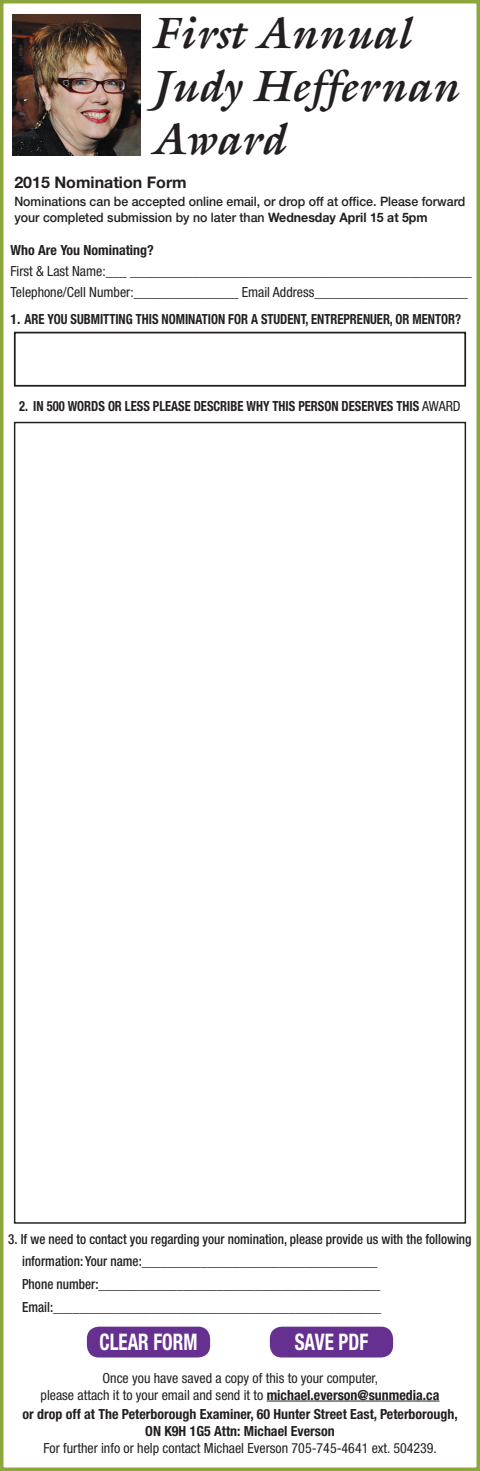
<style>
.page{position:relative;width:480px;height:1471px;background:#fff}
.page>*{position:absolute;margin:0;border:0;box-sizing:border-box;transform-origin:0 0}
.t1{font:italic 700 44.2px/53px "Galliard Std";color:#231f20}
.t2{font:700 condensed 22.8px "Helvetica Neue LT Std";color:#fff;scale:.83 1}
.t3{font:700 16px "Helvetica Neue LT Std";color:#231f20}
.t4{font:condensed 14px/21px "Helvetica Neue LT Std";color:#231f20}
.t5{font:500 condensed 14px/22.6px "Helvetica Neue LT Std";color:#231f20;scale:.94 1}
.t6{font:700 condensed 14px/16.8px "Helvetica Neue LT Std";color:#231f20;text-align:center}
.t7{font:700 condensed 14px "Helvetica Neue LT Std";color:#231f20;scale:.9 1}
.t8{font:500 13px/15.6px "Helvetica Neue LT Std";color:#231f20;scale:.95 1}
.s1{font-weight:700}
.s2{font-weight:400}
</style>
<div class="page">
<div style="left:0;top:0;width:480px;height:1471px;border:3px solid #8da73c"></div>
<hr style="left:267px;top:1401px;width:172px;height:1px;background:#231f20">
<div style="left:14px;top:332px;width:452px;height:55px;border:2px solid #231f20"></div>
<img style="left:13px;top:14px;width:128px;height:141px">
<div style="left:87px;top:1327px;width:123px;height:30px;background:#663091;border-radius:12px"></div>
<div style="left:270px;top:1327px;width:123px;height:30px;background:#663091;border-radius:12px"></div>
<h1 class="t1" style="left:151px;top:6px;width:309px">First Annual<br>Judy Heffernan<br>Award</h1>
<p class="t3" style="left:14px;top:173px;width:174px">2015 Nomination Form</p>
<p class="t8" style="left:14px;top:194px;width:476px">Nominations can be accepted online email, or drop off at office. Please forward your completed submission by no later than <span class="s1">Wednesday April 15 at 5pm</span></p>
<p class="t6" style="left:11px;top:242px;width:145px">Who Are You Nominating?</p>
<p class="t4" style="left:11px;top:261px;width:463px">First &amp; Last Name:___ _________________________________________________<br>Telephone/Cell Number:_______________ Email Address______________________</p>
<p class="t6" style="left:11px;top:311px;width:452px">1. ARE YOU SUBMITTING THIS NOMINATION FOR A STUDENT, ENTREPRENUER, OR MENTOR?</p>
<p class="t7" style="left:19px;top:397px;width:492px">2. IN 500 WORDS OR LESS PLEASE DESCRIBE WHY THIS PERSON DESERVES THIS <span class="s2">AWARD</span></p>
<p class="t5" style="left:22px;top:1227px;width:480px;text-indent:-14px">3. If we need to contact you regarding your nomination, please provide us with the following information: Your name:____________________________________<br>Phone number:___________________________________________ Email:__________________________________________________</p>
<h2 class="t2" style="left:100px;top:1329px;width:120px">CLEAR FORM</h2>
<h2 class="t2" style="left:295px;top:1329px;width:90px">SAVE PDF</h2>
<p class="t4" style="left:41px;top:1370px;width:400px;line-height:16.8px;text-align:center">Once you have saved a copy of this to your computer,<br>please attach it to your email and send it to <span class="s1">michael.everson@sunmedia.ca</span></p>
<p class="t6" style="left:23px;top:1406px;width:437px">or drop off at The Peterborough Examiner, 60 Hunter Street East, Peterborough,<br>ON K9H 1G5 Attn: Michael Everson</p>
<p class="t4" style="left:44px;top:1437px;width:395px">For further info or help contact Michael Everson 705-745-4641 ext. 504239.</p>
</div>
